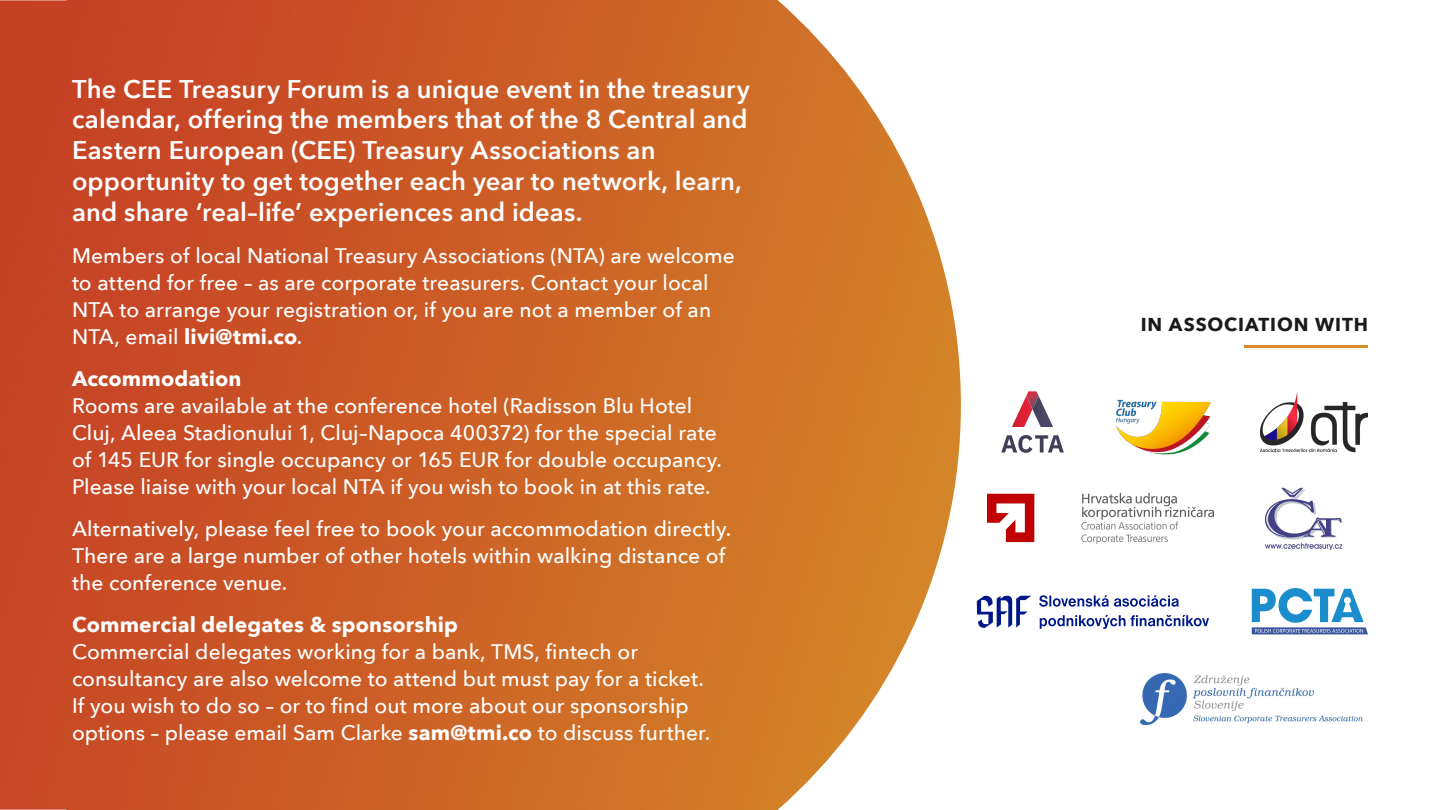
<style>
.page{position:relative;width:1440px;height:810px;background:#fff}
.page>*{position:absolute;margin:0;border:0;box-sizing:border-box;transform-origin:0 0}
.t1{font:600 25.5px/30.8px "Avenir Next";letter-spacing:.005em;color:#fff}
.t2{font:500 21px/27px "Avenir Next";color:#fff}
.t3{font:700 21px "Avenir Next";letter-spacing:.005em;color:#fff}
.t4{font:700 18.67px "Avenir Next";letter-spacing:.05em;color:#1a1a1a}
.s1{font-weight:700}
</style>
<div class="page">
<img style="left:0;top:0;width:961px;height:810px">
<hr style="left:1245px;top:346px;width:123px;height:2px;background:#d68c29">
<img style="left:1264px;top:487px;width:79px;height:64px">
<img style="left:987px;top:494px;width:226px;height:49px">
<svg style="left:1001px;top:435px;width:63px;height:18px"></svg>
<svg style="left:1012px;top:391px;width:41px;height:36px"></svg>
<img style="left:1261px;top:392px;width:107px;height:61px">
<img style="left:1116px;top:399px;width:95px;height:56px">
<svg style="left:1252px;top:588px;width:116px;height:46px"></svg>
<svg style="left:977px;top:595px;width:54px;height:33px"></svg>
<svg style="left:1040px;top:615px;width:169px;height:14px"></svg>
<svg style="left:1039px;top:595px;width:140px;height:12px"></svg>
<img style="left:1140px;top:673px;width:223px;height:53px">
<p class="t1" style="left:72px;top:73px;width:679px">The CEE Treasury Forum is a unique event in the treasury calendar, offering the members that of the 8 Central and Eastern European (CEE) Treasury Associations an opportunity to get together each year to network, learn, and share ‘real–life’ experiences and ideas.</p>
<p class="t2" style="left:72px;top:241px;width:664px">Members of local National Treasury Associations (NTA) are welcome to attend for free – as are corporate treasurers. Contact your local NTA to arrange your registration or, if you are not a member of an NTA, email <span class="s1">livi@tmi.co</span>.</p>
<p class="t3" style="left:72px;top:360px;width:171px">Accommodation</p>
<p class="t2" style="left:72px;top:391px;width:652px">Rooms are available at the conference hotel (Radisson Blu Hotel Cluj, Aleea Stadionului 1, Cluj–Napoca 400372) for the special rate of 145 EUR for single occupancy or 165 EUR for double occupancy.<br>Please liaise with your local NTA if you wish to book in at this rate.</p>
<p class="t2" style="left:72px;top:514px;width:661px">Alternatively, please feel free to book your accommodation directly.<br>There are a large number of other hotels within walking distance of the conference venue.</p>
<p class="t3" style="left:72px;top:606px;width:387px">Commercial delegates &amp; sponsorship</p>
<p class="t2" style="left:72px;top:637px;width:640px">Commercial delegates working for a bank, TMS, fintech or consultancy are also welcome to attend but must pay for a ticket.<br>If you wish to do so – or to find out more about our sponsorship options – please email Sam Clarke <span class="s1">sam@tmi.co</span> to discuss further.</p>
<p class="t4" style="left:1141px;top:308px;width:229px">IN ASSOCIATION WITH</p>
</div>
